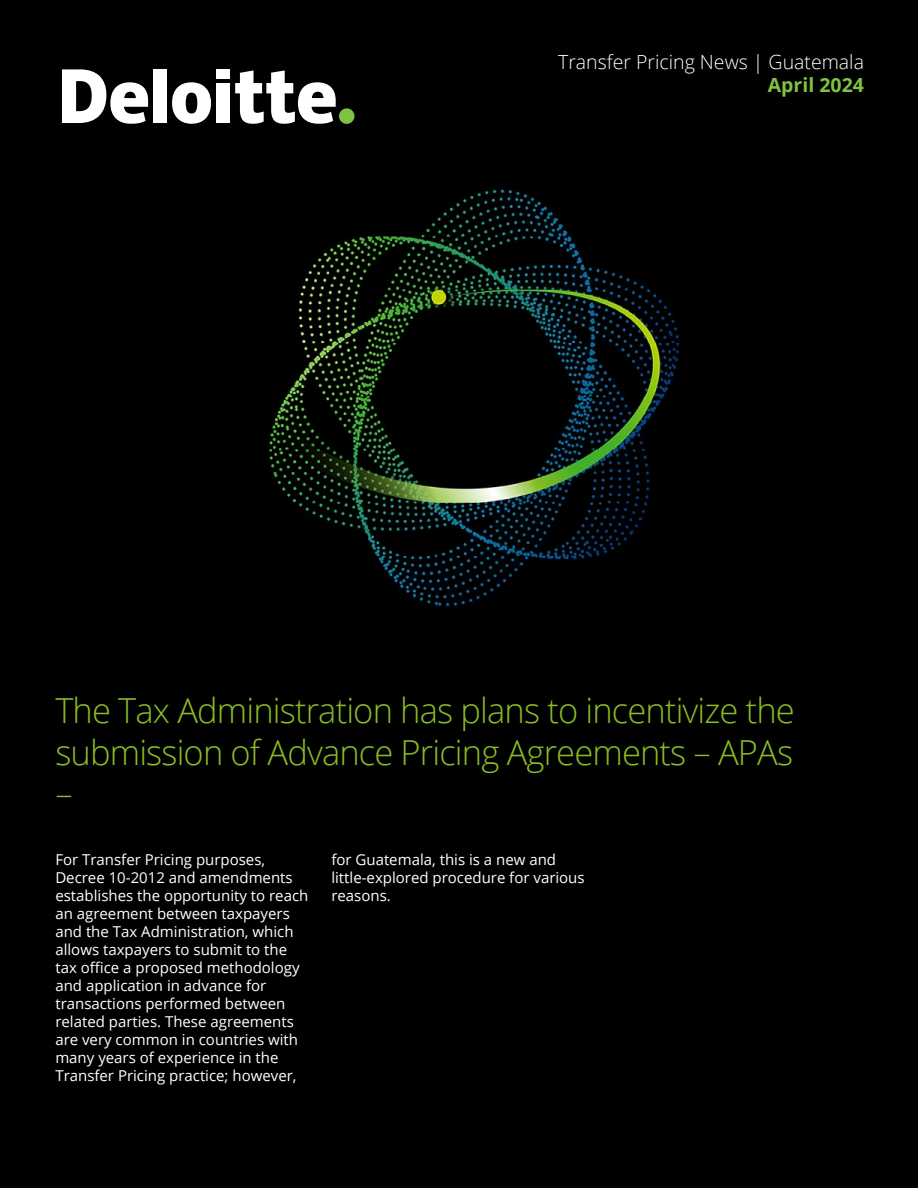
<style>
.page{position:relative;width:918px;height:1188px;background:#fff}
.page>*{position:absolute;margin:0;border:0;box-sizing:border-box;transform-origin:0 0}
.t1{font:300 34.5px/41.4px "Open Sans";letter-spacing:-.025em;color:#8abd24;text-align:justify}
.t2{font:300 19.5px "Open Sans";color:#fff}
.t3{font:700 19.5px "Open Sans";color:#80c342}
.t4{font:15px/18px "Open Sans";color:#fff}
</style>
<div class="page">
<div style="left:1px;top:0;width:917px;height:1188px;background:#000"></div>
<div style="left:339px;top:108px;width:16px;height:16px;background:#80c342;border-radius:50%"></div>
<div style="left:153px;top:69px;width:14px;height:54px;background:#fff"></div>
<svg style="left:172px;top:82px;width:39px;height:42px"></svg>
<div style="left:216px;top:83px;width:14px;height:40px;background:#fff"></div>
<div style="left:216px;top:69px;width:14px;height:9px;background:#fff"></div>
<svg style="left:235px;top:70px;width:101px;height:54px"></svg>
<svg style="left:62px;top:69px;width:86px;height:55px"></svg>
<img style="left:266px;top:189px;width:414px;height:421px">
<h2 class="t2" style="left:558px;top:48px;width:307px">Transfer Pricing News | Guatemala</h2>
<h2 class="t3" style="left:768px;top:71px;width:98px">April 2024</h2>
<h1 class="t1" style="left:55px;top:689px;width:741px">The Tax Administration has plans to incentivize the submission of Advance Pricing Agreements – APAs –</h1>
<p class="t4" style="left:55px;top:850px;width:255px">For Transfer Pricing purposes, Decree 10-2012 and amendments establishes the opportunity to reach an agreement between taxpayers and the Tax Administration, which allows taxpayers to submit to the tax office a proposed methodology and application in advance for transactions performed between related parties. These agreements are very common in countries with many years of experience in the Transfer Pricing practice; however,</p>
<p class="t4" style="left:331px;top:850px;width:255px">for Guatemala, this is a new and little-explored procedure for various reasons.</p>
</div>
